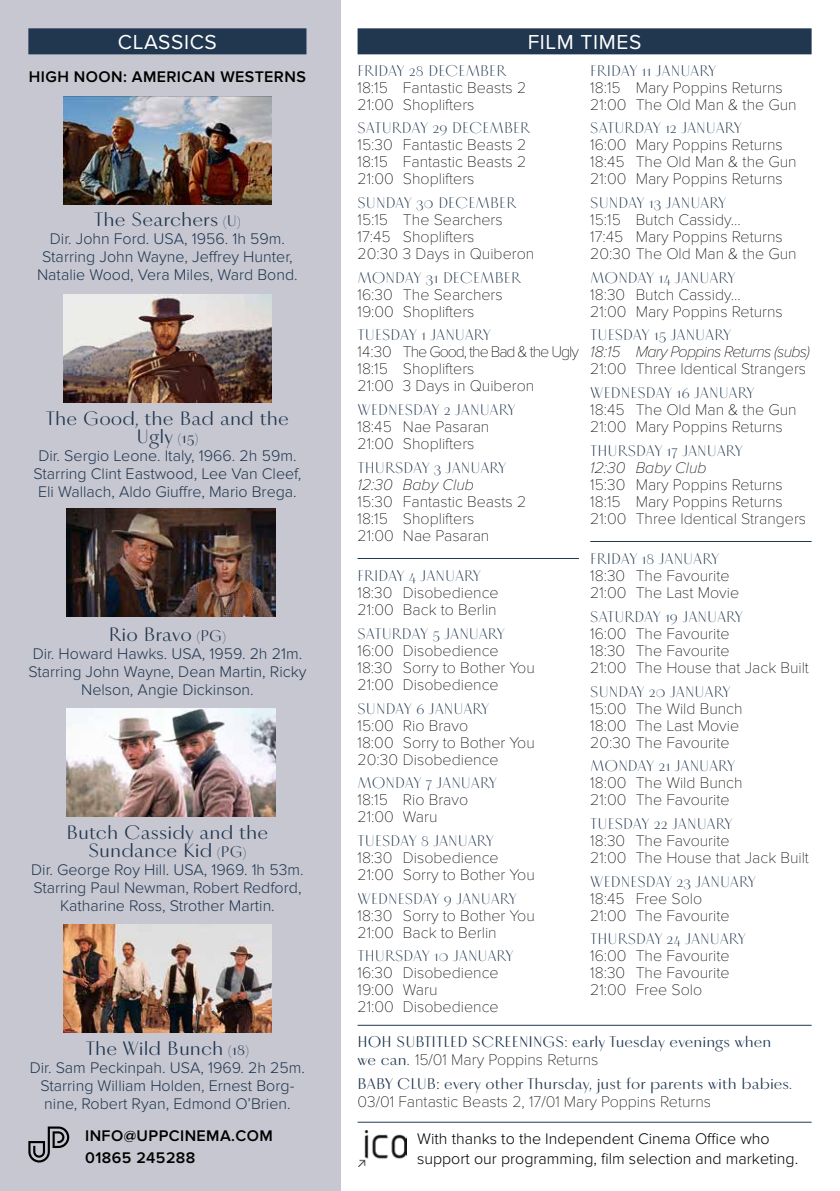
<style>
.page{position:relative;width:840px;height:1191px;background:#fff}
.page>*{position:absolute;margin:0;border:0;box-sizing:border-box;transform-origin:0 0}
.t1{font:21px "Proxima Nova";letter-spacing:.03em;color:#fff}
.t2{font:20px/18px "Vinter";color:#20374f;text-align:center}
.t3{font:100 16px/17px "Proxima Nova T";color:#000}
.t4{font:300 16px/18px "Proxima Nova";color:#20374f;text-align:center}
.t5{font:300 16px "Vinter";color:#20374f}
.t6{font:16px "Vinter";color:#20374f}
.t7{font:300 16px/20px "Proxima Nova";color:#000}
.t8{font:600 16px/22px "Proxima Nova";letter-spacing:.025em;color:#000}
.t9{font:italic 100 16px "Proxima Nova";letter-spacing:-.04em;color:#000}
.t10{font:italic 100 16px "Proxima Nova";color:#000}
.s1{font-size:16px}
.s2{font-family:"Vinter";font-weight:400;color:#20374f}
.s3{color:#000}
</style>
<div class="page">
<div style="left:0;top:0;width:340px;height:1191px;background:#c7c7d1"></div>
<hr style="left:357px;top:558px;width:221px;height:1px;background:#20374f">
<div style="left:357px;top:28px;width:454px;height:26px;background:#20374f"></div>
<hr style="left:590px;top:541px;width:221px;height:1px;background:#20374f">
<div style="left:28px;top:28px;width:278px;height:26px;background:#20374f"></div>
<hr style="left:357px;top:1025px;width:454px;height:1px;background:#20374f">
<img style="left:63px;top:96px;width:209px;height:108px">
<img style="left:63px;top:294px;width:209px;height:108px">
<img style="left:67px;top:508px;width:209px;height:108px">
<img style="left:67px;top:709px;width:209px;height:108px">
<img style="left:358px;top:1130px;width:48px;height:36px">
<hr style="left:357px;top:1121px;width:454px;height:1px;background:#20374f">
<img style="left:63px;top:924px;width:209px;height:108px">
<svg style="left:28px;top:1126px;width:41px;height:36px"></svg>
<h1 class="t1" style="left:118px;top:30px;width:100px">CLASSICS</h1>
<p class="t8" style="left:29px;top:66px;width:278px">HIGH NOON: AMERICAN WESTERNS</p>
<p class="t2" style="left:94px;top:211px;width:148px">The Searchers <span class="s1">(U)</span></p>
<p class="t4" style="left:37px;top:230px;width:262px">Dir. John Ford. USA, 1956. 1h 59m.<br>Starring John Wayne, Jeffrey Hunter,<br>Natalie Wood, Vera Miles, Ward Bond.</p>
<p class="t2" style="left:46px;top:409px;width:244px">The Good, the Bad and the<br>Ugly <span class="s1">(15)</span></p>
<p class="t4" style="left:34px;top:446px;width:269px">Dir. Sergio Leone. Italy, 1966. 2h 59m.<br>Starring Clint Eastwood, Lee Van Cleef,<br>Eli Wallach, Aldo Giuffre, Mario Brega.</p>
<p class="t2" style="left:109px;top:625px;width:118px">Rio Bravo <span class="s1">(PG)</span></p>
<p class="t4" style="left:28px;top:644px;width:279px">Dir. Howard Hawks. USA, 1959. 2h 21m.<br>Starring John Wayne, Dean Martin, Ricky<br>Nelson, Angie Dickinson.</p>
<p class="t2" style="left:66px;top:823px;width:203px">Butch Cassidy and the<br>Sundance Kid <span class="s1">(PG)</span></p>
<p class="t4" style="left:31px;top:860px;width:274px">Dir. George Roy Hill. USA, 1969. 1h 53m.<br>Starring Paul Newman, Robert Redford,<br>Katharine Ross, Strother Martin.</p>
<p class="t2" style="left:86px;top:1039px;width:164px">The Wild Bunch <span class="s1">(18)</span></p>
<p class="t4" style="left:30px;top:1058px;width:277px">Dir. Sam Peckinpah. USA, 1969. 2h 25m.<br>Starring William Holden, Ernest Borg&shy;nine, Robert Ryan, Edmond O’Brien.</p>
<p class="t8" style="left:85px;top:1124px;width:189px">INFO@UPPCINEMA.COM<br>01865 245288</p>
<h1 class="t1" style="left:527px;top:30px;width:115px">FILM TIMES</h1>
<p class="t5" style="left:590px;top:61px;width:128px">FRIDAY 11 JANUARY</p>
<p class="t3" style="left:590px;top:79px;width:208px">18:15 Mary Poppins Returns<br>21:00 The Old Man &amp; the Gun</p>
<p class="t5" style="left:590px;top:118px;width:153px">SATURDAY 12 JANUARY</p>
<p class="t3" style="left:590px;top:136px;width:208px">16:00 Mary Poppins Returns<br>18:45 The Old Man &amp; the Gun<br>21:00 Mary Poppins Returns</p>
<p class="t5" style="left:590px;top:193px;width:137px">SUNDAY 13 JANUARY</p>
<p class="t3" style="left:590px;top:211px;width:208px">15:15 Butch Cassidy...<br>17:45 Mary Poppins Returns<br>20:30 The Old Man &amp; the Gun</p>
<p class="t5" style="left:590px;top:268px;width:147px">MONDAY 14 JANUARY</p>
<p class="t3" style="left:590px;top:286px;width:194px">18:30 Butch Cassidy...<br>21:00 Mary Poppins Returns</p>
<p class="t5" style="left:590px;top:325px;width:142px">TUESDAY 15 JANUARY</p>
<p class="t9" style="left:590px;top:343px;width:221px">18:15 Mary Poppins Returns (subs)</p>
<p class="t3" style="left:590px;top:360px;width:217px">21:00 Three Identical Strangers</p>
<p class="t5" style="left:590px;top:383px;width:166px">WEDNESDAY 16 JANUARY</p>
<p class="t3" style="left:590px;top:401px;width:208px">18:45 The Old Man &amp; the Gun<br>21:00 Mary Poppins Returns</p>
<p class="t5" style="left:590px;top:441px;width:154px">THURSDAY 17 JANUARY</p>
<p class="t10" style="left:590px;top:458px;width:118px">12:30 Baby Club</p>
<p class="t3" style="left:590px;top:476px;width:217px">15:30 Mary Poppins Returns<br>18:15 Mary Poppins Returns<br>21:00 Three Identical Strangers</p>
<p class="t5" style="left:590px;top:549px;width:130px">FRIDAY 18 JANUARY</p>
<p class="t3" style="left:590px;top:567px;width:150px">18:30 The Favourite<br>21:00 The Last Movie</p>
<p class="t5" style="left:590px;top:607px;width:154px">SATURDAY 19 JANUARY</p>
<p class="t3" style="left:590px;top:625px;width:220px">16:00 The Favourite<br>18:30 The Favourite<br>21:00 The House that Jack Built</p>
<p class="t5" style="left:590px;top:681px;width:142px">SUNDAY 20 JANUARY</p>
<p class="t3" style="left:590px;top:700px;width:154px">15:00 The Wild Bunch<br>18:00 The Last Movie<br>20:30 The Favourite</p>
<p class="t5" style="left:590px;top:756px;width:146px">MONDAY 21 JANUARY</p>
<p class="t3" style="left:590px;top:774px;width:154px">18:00 The Wild Bunch<br>21:00 The Favourite</p>
<p class="t5" style="left:590px;top:814px;width:144px">TUESDAY 22 JANUARY</p>
<p class="t3" style="left:590px;top:832px;width:220px">18:30 The Favourite<br>21:00 The House that Jack Built</p>
<p class="t5" style="left:590px;top:871px;width:167px">WEDNESDAY 23 JANUARY</p>
<p class="t3" style="left:590px;top:890px;width:141px">18:45 Free Solo<br>21:00 The Favourite</p>
<p class="t5" style="left:590px;top:929px;width:157px">THURSDAY 24 JANUARY</p>
<p class="t3" style="left:590px;top:947px;width:141px;text-align:justify">16:00 The Favourite 18:30 The Favourite 21:00 Free Solo</p>
<p class="t5" style="left:357px;top:61px;width:150px">FRIDAY 28 DECEMBER</p>
<p class="t3" style="left:357px;top:79px;width:170px">18:15 Fantastic Beasts 2<br>21:00 Shoplifters</p>
<p class="t5" style="left:357px;top:118px;width:174px">SATURDAY 29 DECEMBER</p>
<p class="t3" style="left:357px;top:136px;width:170px;text-align:justify">15:30 Fantastic Beasts 2<br>18:15 Fantastic Beasts 2<br>21:00 Shoplifters</p>
<p class="t5" style="left:357px;top:193px;width:160px">SUNDAY 30 DECEMBER</p>
<p class="t3" style="left:357px;top:211px;width:178px">15:15 The Searchers<br>17:45 Shoplifters<br>20:30 3 Days in Quiberon</p>
<p class="t5" style="left:357px;top:268px;width:165px">MONDAY 31 DECEMBER</p>
<p class="t3" style="left:357px;top:286px;width:147px">16:30 The Searchers<br>19:00 Shoplifters</p>
<p class="t5" style="left:357px;top:325px;width:135px">TUESDAY 1 JANUARY</p>
<p class="t3" style="left:357px;top:343px;width:223px">14:30 The Good, the Bad &amp; the Ugly<br>18:15 Shoplifters<br>21:00 3 Days in Quiberon</p>
<p class="t5" style="left:357px;top:400px;width:159px">WEDNESDAY 2 JANUARY</p>
<p class="t3" style="left:357px;top:418px;width:133px">18:45 Nae Pasaran<br>21:00 Shoplifters</p>
<p class="t5" style="left:357px;top:458px;width:150px">THURSDAY 3 JANUARY</p>
<p class="t10" style="left:357px;top:475px;width:118px">12:30 Baby Club</p>
<p class="t3" style="left:357px;top:493px;width:170px">15:30 Fantastic Beasts 2<br>18:15 Shoplifters<br>21:00 Nae Pasaran</p>
<p class="t5" style="left:357px;top:566px;width:125px">FRIDAY 4 JANUARY</p>
<p class="t3" style="left:357px;top:584px;width:143px">18:30 Disobedience<br>21:00 Back to Berlin</p>
<p class="t5" style="left:357px;top:624px;width:149px">SATURDAY 5 JANUARY</p>
<p class="t3" style="left:357px;top:642px;width:179px">16:00 Disobedience<br>18:30 Sorry to Bother You<br>21:00 Disobedience</p>
<p class="t5" style="left:357px;top:698px;width:133px">SUNDAY 6 JANUARY</p>
<p class="t3" style="left:357px;top:717px;width:179px">15:00 Rio Bravo<br>18:00 Sorry to Bother You<br>20:30 Disobedience</p>
<p class="t5" style="left:357px;top:773px;width:141px">MONDAY 7 JANUARY</p>
<p class="t3" style="left:357px;top:791px;width:112px">18:15 Rio Bravo<br>21:00 Waru</p>
<p class="t5" style="left:357px;top:831px;width:138px">TUESDAY 8 JANUARY</p>
<p class="t3" style="left:357px;top:849px;width:179px">18:30 Disobedience<br>21:00 Sorry to Bother You</p>
<p class="t5" style="left:357px;top:888px;width:161px">WEDNESDAY 9 JANUARY</p>
<p class="t3" style="left:357px;top:907px;width:179px">18:30 Sorry to Bother You<br>21:00 Back to Berlin</p>
<p class="t5" style="left:357px;top:946px;width:157px">THURSDAY 10 JANUARY</p>
<p class="t3" style="left:357px;top:964px;width:143px">16:30 Disobedience<br>19:00 Waru<br>21:00 Disobedience</p>
<p class="t6" style="left:357px;top:1032px;width:415px">HOH SUBTITLED SCREENINGS: early Tuesday evenings when</p>
<p class="t3" style="left:357px;top:1051px;width:242px"><span class="s2">we can.</span> 15/01 Mary Poppins Returns</p>
<p class="t6" style="left:357px;top:1074px;width:436px">BABY CLUB<span class="s3">:</span> every other Thursday, just for parents with babies.</p>
<p class="t3" style="left:357px;top:1093px;width:355px">03/01 Fantastic Beasts 2, 17/01 Mary Poppins Returns</p>
<p class="t7" style="left:417px;top:1129px;width:382px">With thanks to the Independent Cinema Office who support our programming, film selection and marketing.</p>
</div>
